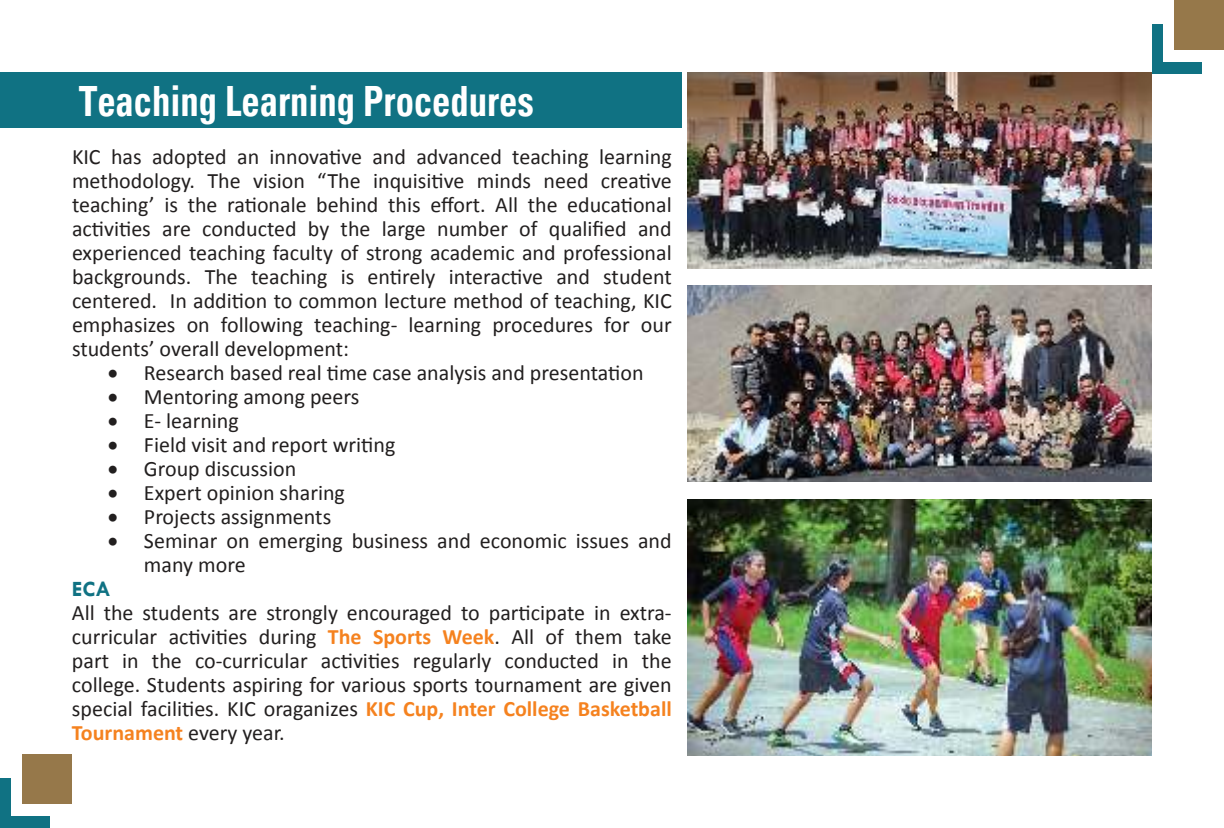
<style>
.page{position:relative;width:1224px;height:828px;background:#fff}
.page>*{position:absolute;margin:0;border:0;box-sizing:border-box;transform-origin:0 0}
.t1{font:700 condensed 41.8px "Univers";color:#fff;scale:.88 1}
.t2{font:22px/24px "Calibri";color:#221f1f;text-align:justify}
.t3{font:700 22px "Tw Cen";color:#107283}
.s1{font-weight:700;color:#f5821f}
</style>
<div class="page">
<div style="left:1152px;top:24px;width:50px;height:50px;background:#107283"></div>
<div style="left:1163px;top:12px;width:50px;height:50px;background:#fff"></div>
<div style="left:1174px;top:0;width:50px;height:50px;background:#96784a"></div>
<div style="left:0;top:778px;width:50px;height:50px;background:#107283"></div>
<div style="left:11px;top:766px;width:50px;height:50px;background:#fff"></div>
<div style="left:22px;top:754px;width:50px;height:49px;background:#96784a"></div>
<img style="left:687px;top:285px;width:465px;height:197px">
<div style="left:0;top:72px;width:682px;height:56px;background:#107283"></div>
<img style="left:687px;top:499px;width:465px;height:257px">
<img style="left:687px;top:72px;width:465px;height:196px">
<h1 class="t1" style="left:79px;top:85px;width:518px">Teaching Learning Procedures</h1>
<p class="t2" style="left:72px;top:145px;width:601px">KIC has adopted an innovative and advanced teaching learning methodology. The vision “The inquisitive minds need creative teaching’ is the rationale behind this effort. All the educational activities are conducted by the large number of qualified and experienced teaching faculty of strong academic and professional backgrounds. The teaching is entirely interactive and student centered. In addition to common lecture method of teaching, KIC emphasizes on following teaching- learning procedures for our students’ overall development:</p>
<p class="t2" style="left:108px;top:361px;width:537px">• Research based real time case analysis and presentation</p>
<p class="t2" style="left:108px;top:385px;width:253px">• Mentoring among peers</p>
<p class="t2" style="left:108px;top:409px;width:132px">• E- learning</p>
<p class="t2" style="left:108px;top:433px;width:289px">• Field visit and report writing</p>
<p class="t2" style="left:108px;top:457px;width:190px">• Group discussion</p>
<p class="t2" style="left:108px;top:481px;width:238px">• Expert opinion sharing</p>
<p class="t2" style="left:108px;top:505px;width:225px">• Projects assignments</p>
<p class="t2" style="left:144px;top:529px;width:529px;text-indent:-36px">• Seminar on emerging business and economic issues and many more</p>
<p class="t3" style="left:72px;top:580px;width:40px">ECA</p>
<p class="t2" style="left:72px;top:601px;width:601px">All the students are strongly encouraged to participate in extra&shy;curricular activities during <span class="s1">The Sports Week</span>. All of them take part in the co-curricular activities regularly conducted in the college. Students aspiring for various sports tournament are given special facilities. KIC oraganizes <span class="s1">KIC Cup, Inter College Basketball Tournament</span> every year.</p>
</div>
